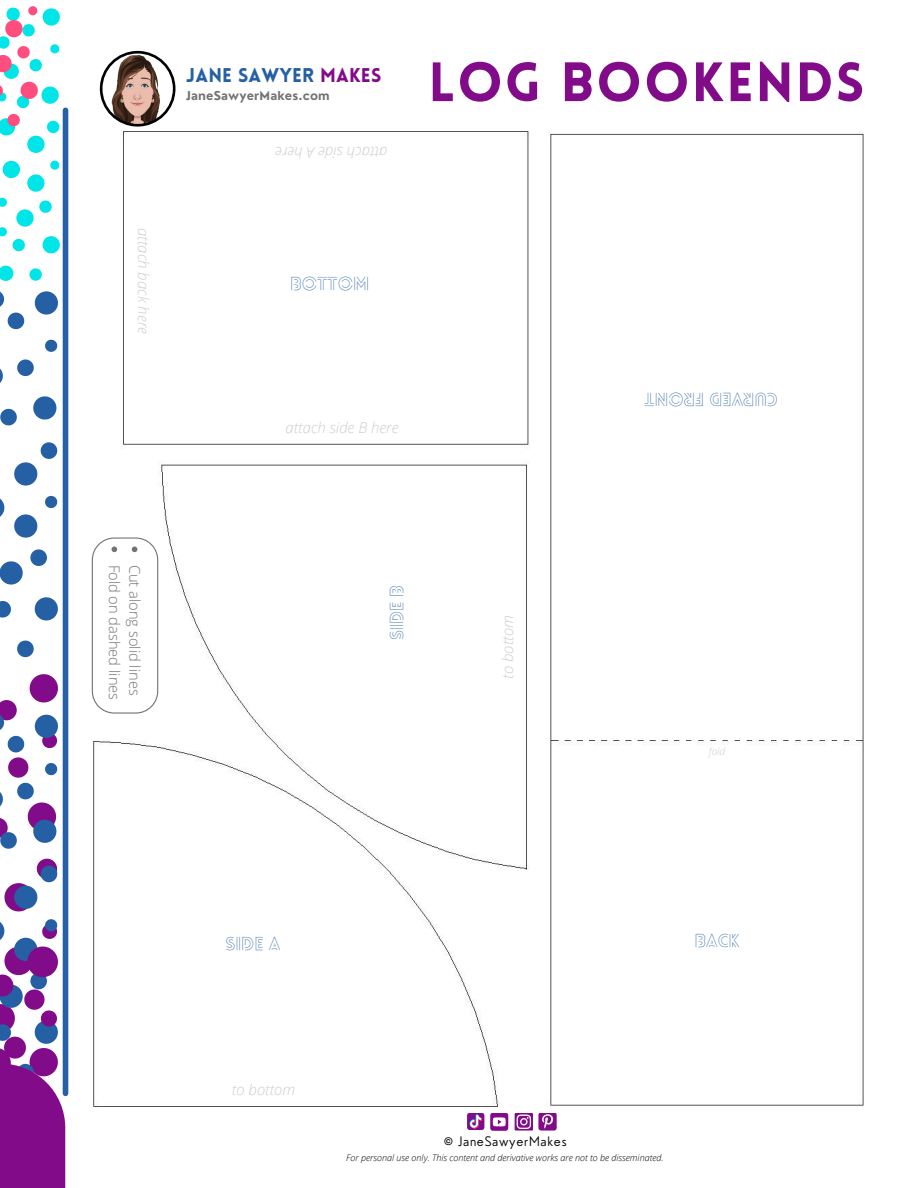
<style>
.page{position:relative;width:918px;height:1188px;background:#fff}
.page>*{position:absolute;margin:0;border:0;box-sizing:border-box;transform-origin:0 0}
.t1{font:900 54.15px "Lovelo";letter-spacing:.035em;color:#820b8a}
.t2{font:900 19.5px "Lovelo";letter-spacing:.01em;color:#2660a4}
.t3{font:300 18px "Lovelo Line";color:#2660a4}
.t4{font:italic 300 15px "Open Sans";color:#cdcdcd}
.t5{font:300 14.7px "Open Sans";color:#737373}
.t6{font:300 12.75px "Nourd";letter-spacing:.055em;color:#000}
.t7{font:700 11.85px "Nourd";letter-spacing:.01em;color:#737373}
.t8{font:italic 300 10.2px "Open Sans";color:#cdcdcd}
.t9{font:italic 300 9px "Open Sans";color:#000}
.s1{color:#820b8a}
</style>
<div class="page">
<div style="left:63px;top:110px;width:5px;height:983px;background:#2660a4"></div>
<svg style="left:467px;top:1113px;width:17px;height:17px"></svg>
<div style="left:490px;top:1113px;width:18px;height:18px;background:#820b8a;border-radius:3px"></div>
<svg style="left:493px;top:1117px;width:13px;height:9px"></svg>
<svg style="left:515px;top:1113px;width:18px;height:18px"></svg>
<svg style="left:517px;top:1115px;width:14px;height:14px"></svg>
<svg style="left:538px;top:1113px;width:18px;height:17px"></svg>
<svg style="left:3px;top:161px;width:17px;height:17px"></svg>
<svg style="left:13px;top:239px;width:12px;height:12px"></svg>
<svg style="left:16px;top:200px;width:36px;height:27px"></svg>
<svg style="left:43px;top:236px;width:17px;height:17px"></svg>
<svg style="left:0;top:266px;width:13px;height:15px"></svg>
<svg style="left:0;top:198px;width:7px;height:9px"></svg>
<svg style="left:27px;top:161px;width:32px;height:31px"></svg>
<svg style="left:27px;top:121px;width:32px;height:32px"></svg>
<svg style="left:29px;top:268px;width:13px;height:13px"></svg>
<svg style="left:0;top:227px;width:7px;height:9px"></svg>
<svg style="left:0;top:561px;width:23px;height:24px"></svg>
<svg style="left:14px;top:514px;width:23px;height:24px"></svg>
<svg style="left:0;top:498px;width:4px;height:19px"></svg>
<svg style="left:0;top:409px;width:17px;height:16px"></svg>
<svg style="left:0;top:601px;width:11px;height:17px"></svg>
<svg style="left:0;top:369px;width:3px;height:14px"></svg>
<svg style="left:35px;top:291px;width:23px;height:24px"></svg>
<svg style="left:17px;top:360px;width:17px;height:16px"></svg>
<svg style="left:30px;top:549px;width:17px;height:17px"></svg>
<svg style="left:33px;top:396px;width:23px;height:24px"></svg>
<svg style="left:35px;top:597px;width:23px;height:23px"></svg>
<svg style="left:0;top:292px;width:24px;height:37px"></svg>
<svg style="left:45px;top:496px;width:12px;height:12px"></svg>
<svg style="left:14px;top:442px;width:43px;height:44px"></svg>
<svg style="left:45px;top:340px;width:12px;height:12px"></svg>
<svg style="left:17px;top:641px;width:17px;height:16px"></svg>
<svg style="left:4px;top:859px;width:53px;height:52px"></svg>
<svg style="left:0;top:674px;width:58px;height:175px"></svg>
<svg style="left:0;top:6px;width:60px;height:102px"></svg>
<svg style="left:0;top:114px;width:20px;height:21px"></svg>
<svg style="left:0;top:919px;width:66px;height:269px"></svg>
<img style="left:91px;top:131px;width:773px;height:976px">
<svg style="left:100px;top:51px;width:75px;height:76px"></svg>
<svg style="left:92px;top:537px;width:66px;height:177px"></svg>
<h3 class="t4" style="left:154px;top:228px;width:107px;rotate:90deg">attach back here</h3>
<p class="t2" style="left:186px;top:68px;width:197px">JANE SAWYER <span class="s1">MAKES</span></p>
<p class="t7" style="left:186px;top:88px;width:145px">JaneSawyerMakes.com</p>
<h3 class="t4" style="left:387px;top:163px;width:113px;rotate:-180deg">hcat ta edi s A ereh</h3>
<p class="t1" style="left:428px;top:60px;width:437px">LOG BOOKENDS</p>
<h5 class="t3" style="left:290px;top:276px;width:81px">BOTTOM</h5>
<h5 class="t4" style="left:285px;top:417px;width:115px">attach side B here</h5>
<p class="t3" style="left:778px;top:406px;width:135px;rotate:-180deg">CURV DE RF ONT</p>
<p class="t5" style="left:145px;top:565px;width:132px;rotate:90deg">Cut along solid lines</p>
<h5 class="t5" style="left:125px;top:565px;width:137px;rotate:90deg">Fold on dashed lines</h5>
<h1 class="t3" style="left:390px;top:640px;width:57px;rotate:-90deg">SIDE B</h1>
<h4 class="t4" style="left:497px;top:679px;width:65px;rotate:-90deg">to bottom</h4>
<p class="t8" style="left:709px;top:744px;width:18px">fold</p>
<h2 class="t3" style="left:226px;top:936px;width:57px">SIDE A</h2>
<p class="t3" style="left:694px;top:933px;width:47px">BACK</p>
<p class="t4" style="left:232px;top:1079px;width:65px">to bottom</p>
<p class="t6" style="left:444px;top:1133px;width:124px">© JaneSawyerMakes</p>
<p class="t9" style="left:346px;top:1151px;width:319px">For personal use only. This content and derivative works are not to be disseminated.</p>
</div>
